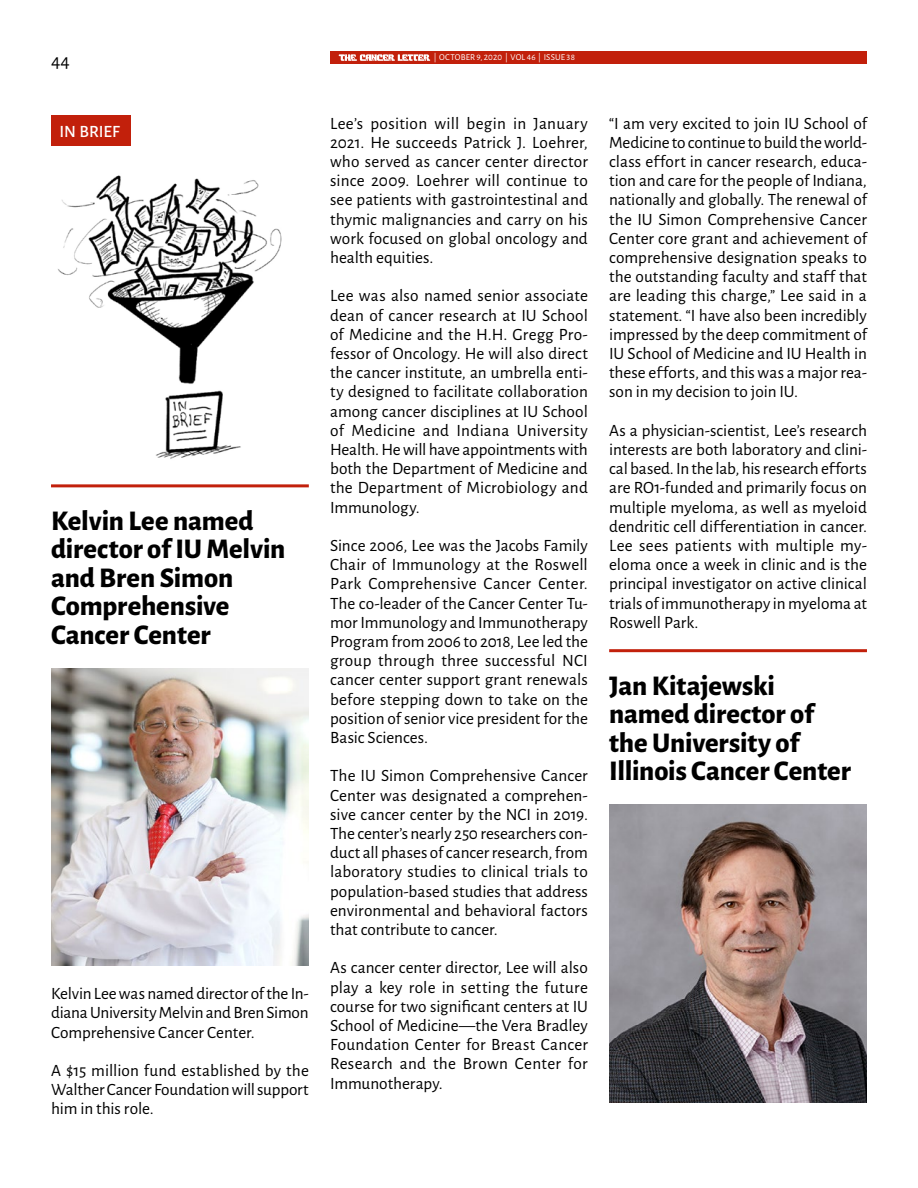
<style>
.page{position:relative;width:918px;height:1188px;background:#fff}
.page>*{position:absolute;margin:0;border:0;box-sizing:border-box;transform-origin:0 0}
.Headline__Small{font:800 28.5px/28.5px "Alegreya Sans";letter-spacing:-.005em;color:#000}
.t1{font:19.5px "Alegreya Sans";color:#000}
.t2{font:17.25px/19.2px "Alegreya Sans";color:#000;text-align:justify}
.Section_Titles{font:500 17.25px "Alegreya Sans";color:#fff}
.t3{font:9px "Alegreya Sans";letter-spacing:.015em;color:#fff}
</style>
<div class="page">
<div style="left:330px;top:51px;width:537px;height:13px;background:#c2200b"></div>
<svg style="left:339px;top:54px;width:91px;height:7px"></svg>
<hr style="left:51px;top:484px;width:258px;height:3px;background:#c2200b">
<img style="left:51px;top:668px;width:258px;height:298px">
<hr style="left:609px;top:649px;width:258px;height:3px;background:#c2200b">
<img style="left:609px;top:804px;width:258px;height:298px">
<div style="left:51px;top:115px;width:79px;height:31px;background:#c2200b"></div>
<img style="left:58px;top:175px;width:224px;height:284px">
<p class="t1" style="left:51px;top:47px;width:20px">44</p>
<p class="t3" style="left:434px;top:51px;width:143px">| OCTOBER 9, 2020 | VOL 46 | ISSUE 38</p>
<p class="Section_Titles" style="left:59px;top:119px;width:62px">IN BRIEF</p>
<p class="Headline__Small" style="left:51px;top:504px;width:236px">Kelvin Lee named director of IU Melvin and Bren Simon<br>Comprehensive<br>Cancer Center</p>
<p class="t2" style="left:51px;top:983px;width:259px">Kelvin Lee was named director of the In&shy;diana University Melvin and Bren Simon Comprehensive Cancer Center.</p>
<p class="t2" style="left:51px;top:1060px;width:259px">A $15 million fund established by the Walther Cancer Foundation will support him in this role.</p>
<p class="t2" style="left:330px;top:113px;width:259px">Lee’s position will begin in January 2021. He succeeds Patrick J. Loehrer, who served as cancer center director since 2009. Loehrer will continue to see patients with gastrointestinal and thymic malignancies and carry on his work focused on global oncology and health equities.</p>
<p class="t2" style="left:330px;top:285px;width:259px">Lee was also named senior associate dean of cancer research at IU School of Medicine and the H.H. Gregg Pro&shy;fessor of Oncology. He will also direct the cancer institute, an umbrella enti&shy;ty designed to facilitate collaboration among cancer disciplines at IU School of Medicine and Indiana University Health. He will have appointments with both the Department of Medicine and the Department of Microbiology and Immunology.</p>
<p class="t2" style="left:330px;top:535px;width:259px">Since 2006, Lee was the Jacobs Family Chair of Immunology at the Roswell Park Comprehensive Cancer Center.<br>The co-leader of the Cancer Center Tu&shy;mor Immunology and Immunotherapy Program from 2006 to 2018, Lee led the group through three successful NCI cancer center support grant renewals before stepping down to take on the position of senior vice president for the Basic Sciences.</p>
<p class="t2" style="left:330px;top:765px;width:259px">The IU Simon Comprehensive Cancer Center was designated a comprehen&shy;sive cancer center by the NCI in 2019.<br>The center’s nearly 250 researchers con&shy;duct all phases of cancer research, from laboratory studies to clinical trials to population-based studies that address environmental and behavioral factors that contribute to cancer.</p>
<p class="t2" style="left:330px;top:957px;width:259px">As cancer center director, Lee will also play a key role in setting the future course for two significant centers at IU School of Medicine—the Vera Bradley Foundation Center for Breast Cancer Research and the Brown Center for Immunotherapy.</p>
<p class="t2" style="left:609px;top:113px;width:259px">“I am very excited to join IU School of Medicine to continue to build the world&shy;class effort in cancer research, educa&shy;tion and care for the people of Indiana, nationally and globally. The renewal of the IU Simon Comprehensive Cancer Center core grant and achievement of comprehensive designation speaks to the outstanding faculty and staff that are leading this charge,” Lee said in a statement. “I have also been incredibly impressed by the deep commitment of IU School of Medicine and IU Health in these efforts, and this was a major rea&shy;son in my decision to join IU.</p>
<p class="t2" style="left:609px;top:420px;width:259px">As a physician-scientist, Lee’s research interests are both laboratory and clini&shy;cal based. In the lab, his research efforts are RO1-funded and primarily focus on multiple myeloma, as well as myeloid dendritic cell differentiation in cancer.<br>Lee sees patients with multiple my&shy;eloma once a week in clinic and is the principal investigator on active clinical trials of immunotherapy in myeloma at Roswell Park.</p>
<p class="Headline__Small" style="left:609px;top:669px;width:243px">Jan Kitajewski named director of the University of<br>Illinois Cancer Center</p>
</div>
